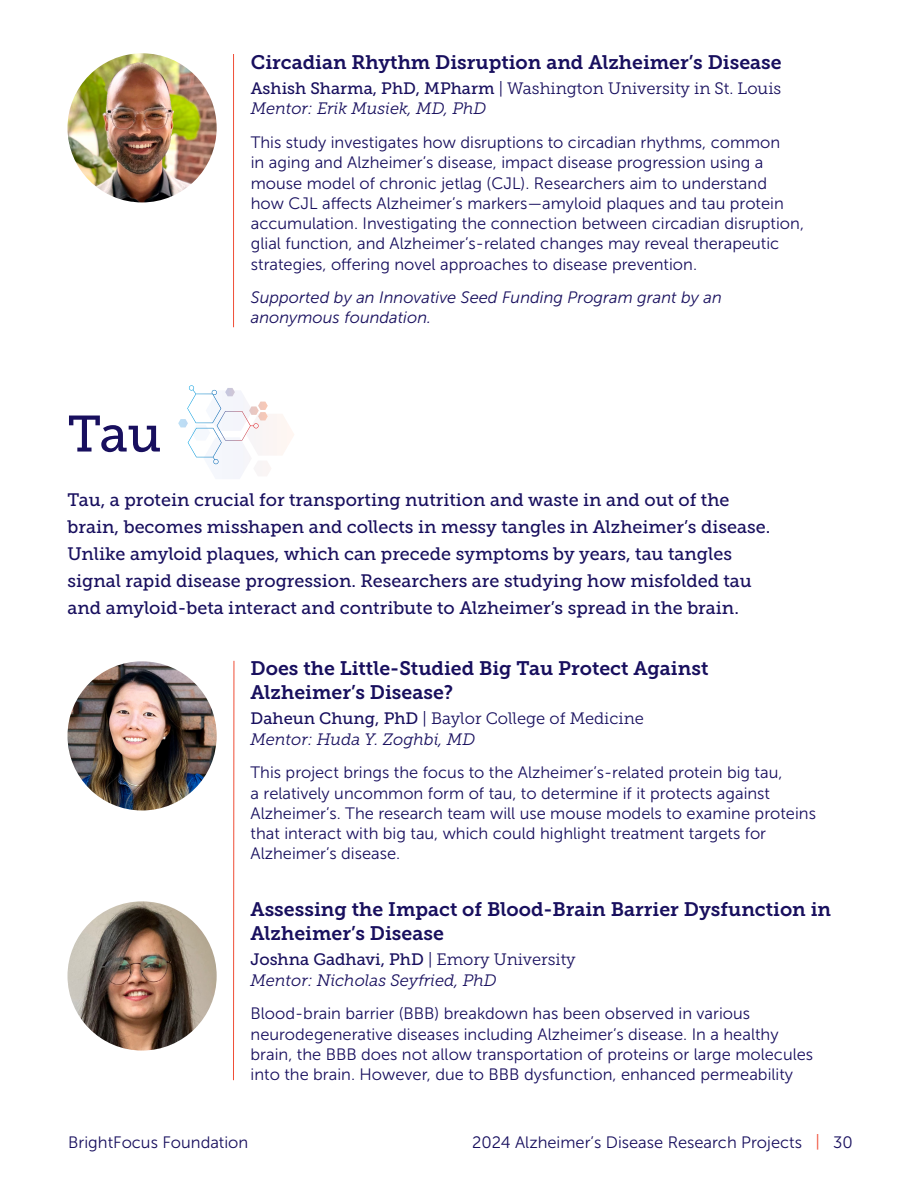
<style>
.page{position:relative;width:918px;height:1188px;background:#fff}
.page>*{position:absolute;margin:0;border:0;box-sizing:border-box;transform-origin:0 0}
._1_-_Section_Header{font:51px "Museo Slab 500";color:#180f5e}
._1_-_Project_Title{font:19.5px/23.4px "Museo Slab 700";color:#180f5e}
._2_-_Section_Header_-_Body{font:18px/27px "Museo Slab 500";color:#180f5e}
._4_-_Project_Body{font:16.5px/20.2px "Museo Sans 300";color:#180f5e}
._2__-_Researcher_Name{font:16.5px "Museo Slab 300";color:#180f5e}
._3__-_Mentor{font:italic 16.5px "Museo Slab 300";color:#180f5e}
._5_-_Italics__this_grant_is{font:italic 16.5px/19.8px "Museo Sans 300";color:#180f5e}
._2__-_Researcher_Name-2{font:16.5px "Museo Slab 500";color:#180f5e}
.s1{font-family:"Museo Slab 500"}
.s2{font-family:"Museo Slab 300"}
.s3{color:#f04e37}
</style>
<div class="page">
<svg style="left:233px;top:660px;width:1px;height:421px"></svg>
<hr style="left:233px;top:54px;width:1px;height:273px;background:#f04e37">
<svg style="left:178px;top:385px;width:116px;height:94px"></svg>
<img style="left:68px;top:661px;width:149px;height:150px;border-radius:75px">
<img style="left:68px;top:901px;width:149px;height:150px;border-radius:75px">
<img style="left:68px;top:53px;width:149px;height:149px;border-radius:75px">
<h2 class="_1_-_Section_Header" style="left:68px;top:406px;width:96px">Tau</h2>
<h3 class="_1_-_Project_Title" style="left:251px;top:50px;width:532px">Circadian Rhythm Disruption and Alzheimer’s Disease</h3>
<h4 class="_2__-_Researcher_Name" style="left:251px;top:79px;width:532px"><span class="s1">Ashish Sharma, PhD, MPharm</span> | Washington University in St. Louis</h4>
<h5 class="_3__-_Mentor" style="left:251px;top:100px;width:237px">Mentor: Erik Musiek, MD, PhD</h5>
<p class="_4_-_Project_Body" style="left:251px;top:132px;width:555px">This study investigates how disruptions to circadian rhythms, common<br>in aging and Alzheimer’s disease, impact disease progression using a mouse model of chronic jetlag (CJL). Researchers aim to understand how CJL affects Alzheimer’s markers—amyloid plaques and tau protein accumulation. Investigating the connection between circadian disruption, glial function, and Alzheimer’s-related changes may reveal therapeutic strategies, offering novel approaches to disease prevention.</p>
<p class="_5_-_Italics__this_grant_is" style="left:251px;top:287px;width:473px">Supported by an Innovative Seed Funding Program grant by an anonymous foundation.</p>
<p class="_2_-_Section_Header_-_Body" style="left:68px;top:486px;width:704px">Tau, a protein crucial for transporting nutrition and waste in and out of the brain, becomes misshapen and collects in messy tangles in Alzheimer’s disease.<br>Unlike amyloid plaques, which can precede symptoms by years, tau tangles signal rapid disease progression. Researchers are studying how misfolded tau and amyloid-beta interact and contribute to Alzheimer’s spread in the brain.</p>
<h3 class="_1_-_Project_Title" style="left:251px;top:657px;width:459px">Does the Little-Studied Big Tau Protect Against<br>Alzheimer’s Disease?</h3>
<h4 class="_2__-_Researcher_Name" style="left:251px;top:709px;width:395px"><span class="s1">Daheun Chung, PhD</span> | Baylor College of Medicine</h4>
<h5 class="_3__-_Mentor" style="left:251px;top:730px;width:226px">Mentor: Huda Y. Zoghbi, MD</h5>
<p class="_4_-_Project_Body" style="left:251px;top:763px;width:567px">This project brings the focus to the Alzheimer’s-related protein big tau,<br>a relatively uncommon form of tau, to determine if it protects against Alzheimer’s. The research team will use mouse models to examine proteins that interact with big tau, which could highlight treatment targets for Alzheimer’s disease.</p>
<h3 class="_1_-_Project_Title" style="left:251px;top:898px;width:582px">Assessing the Impact of Blood-Brain Barrier Dysfunction in<br>Alzheimer’s Disease</h3>
<h4 class="_2__-_Researcher_Name-2" style="left:251px;top:950px;width:327px">Joshna Gadhavi, PhD <span class="s2">| Emory University</span></h4>
<h5 class="_3__-_Mentor" style="left:251px;top:971px;width:248px">Mentor: Nicholas Seyfried, PhD</h5>
<p class="_4_-_Project_Body" style="left:251px;top:1004px;width:564px">Blood-brain barrier (BBB) breakdown has been observed in various neurodegenerative diseases including Alzheimer’s disease. In a healthy brain, the BBB does not allow transportation of proteins or large molecules into the brain. However, due to BBB dysfunction, enhanced permeability</p>
<p class="_4_-_Project_Body" style="left:68px;top:1132px;width:182px">BrightFocus Foundation</p>
<p class="_4_-_Project_Body" style="left:472px;top:1132px;width:382px">2024 Alzheimer’s Disease Research Projects <span class="s3">|</span> 30</p>
</div>
